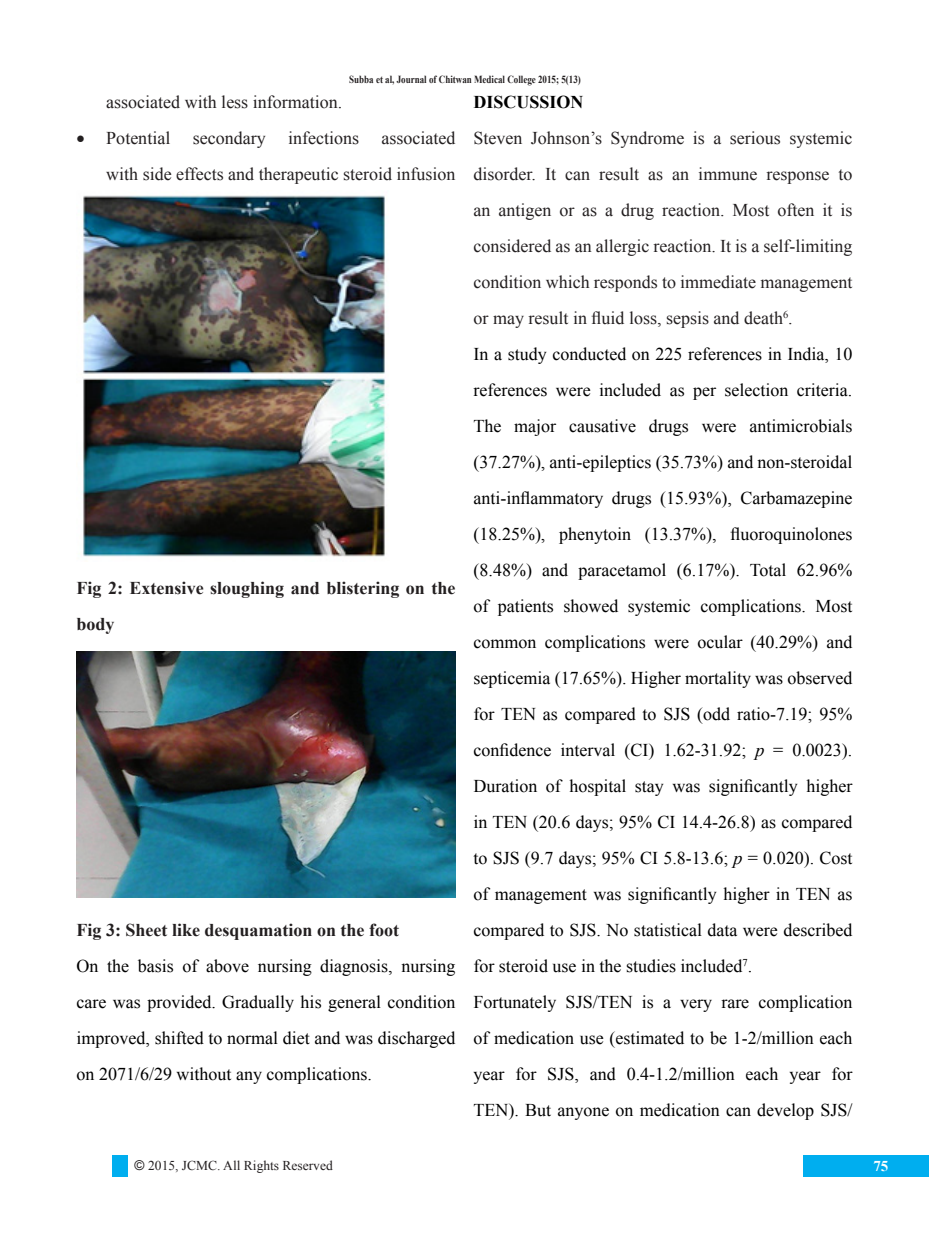
<style>
.page{position:relative;width:929px;height:1253px;background:#fff}
.page>*{position:absolute;margin:0;border:0;box-sizing:border-box;transform-origin:0 0}
.t1{font:18px/36px "Times New Roman";color:#000;text-align:justify}
.t2{font:18px/36px "Times New Roman";color:#231f20;text-align:right}
.t3{font:700 18px/36px "Times New Roman";color:#231f20}
.t4{font:700 18px "Times New Roman";color:#000}
.t5{font:700 15px "Times New Roman";color:#fff}
.t6{font:13.5px "Times New Roman";color:#231f20}
.t7{font:700 10.8px "Times New Roman";color:#231f20;scale:.83 1}
.s1{font-style:italic}
.s2{font-family:"Arial"}
</style>
<div class="page">
<div style="left:803px;top:1155px;width:126px;height:21px;background:#00aeef"></div>
<div style="left:112px;top:1155px;width:16px;height:21px;background:#00aeef"></div>
<img style="left:83px;top:195px;width:303px;height:362px">
<img style="left:77px;top:651px;width:378px;height:246px">
<p class="t7" style="left:349px;top:71px;width:280px">Subba et al, Journal of Chitwan Medical College 2015; 5(13)</p>
<p class="t2" style="left:106px;top:83px;width:237px">associated with less information.</p>
<p class="t2" style="left:77px;top:119px;width:380px">• Potential secondary infections associated with side effects and therapeutic steroid infusion</p>
<p class="t3" style="left:77px;top:569px;width:380px">Fig 2: Extensive sloughing and blistering on the body</p>
<p class="t3" style="left:77px;top:911px;width:324px">Fig 3: Sheet like desquamation on the foot</p>
<p class="t1" style="left:77px;top:947px;width:380px">On the basis of above nursing diagnosis, nursing care was provided. Gradually his general condition improved, shifted to normal diet and was discharged on 2071/6/29 without any complications.</p>
<p class="t4" style="left:473px;top:89px;width:112px">DISCUSSION</p>
<p class="t2" style="left:473px;top:119px;width:380px;text-align:justify">Steven Johnson’s Syndrome is a serious systemic disorder. It can result as an immune response to an antigen or as a drug reaction. Most often it is considered as an allergic reaction. It is a self-limiting condition which responds to immediate management or may result in fluid loss, sepsis and death<sup>6</sup>.</p>
<p class="t1" style="left:473px;top:335px;width:380px">In a study conducted on 225 references in India, 10 references were included as per selection criteria.<br>The major causative drugs were antimicrobials (37.27%), anti-epileptics (35.73%) and non-steroidal anti-inflammatory drugs (15.93%), Carbamazepine (18.25%), phenytoin (13.37%), fluoroquinolones (8.48%) and paracetamol (6.17%). Total 62.96% of patients showed systemic complications. Most common complications were ocular (40.29%) and septicemia (17.65%). Higher mortality was observed for TEN as compared to SJS (odd ratio-7.19; 95% confidence interval (CI) 1.62-31.92; <span class="s1">p</span> = 0.0023).<br>Duration of hospital stay was significantly higher in TEN (20.6 days; 95% CI 14.4-26.8) as compared to SJS (9.7 days; 95% CI 5.8-13.6; <span class="s1">p</span> = 0.020). Cost of management was significantly higher in TEN as compared to SJS. No statistical data were described for steroid use in the studies included<sup>7</sup>.</p>
<p class="t1" style="left:473px;top:983px;width:380px">Fortunately SJS/TEN is a very rare complication of medication use (estimated to be 1-2/million each year for SJS, and 0.4-1.2/million each year for TEN). But anyone on medication can develop SJS/</p>
<p class="t6" style="left:135px;top:1156px;width:200px"><span class="s2">©</span> 2015, JCMC. All Rights Reserved</p>
<p class="t5" style="left:873px;top:1155px;width:16px">75</p>
</div>
